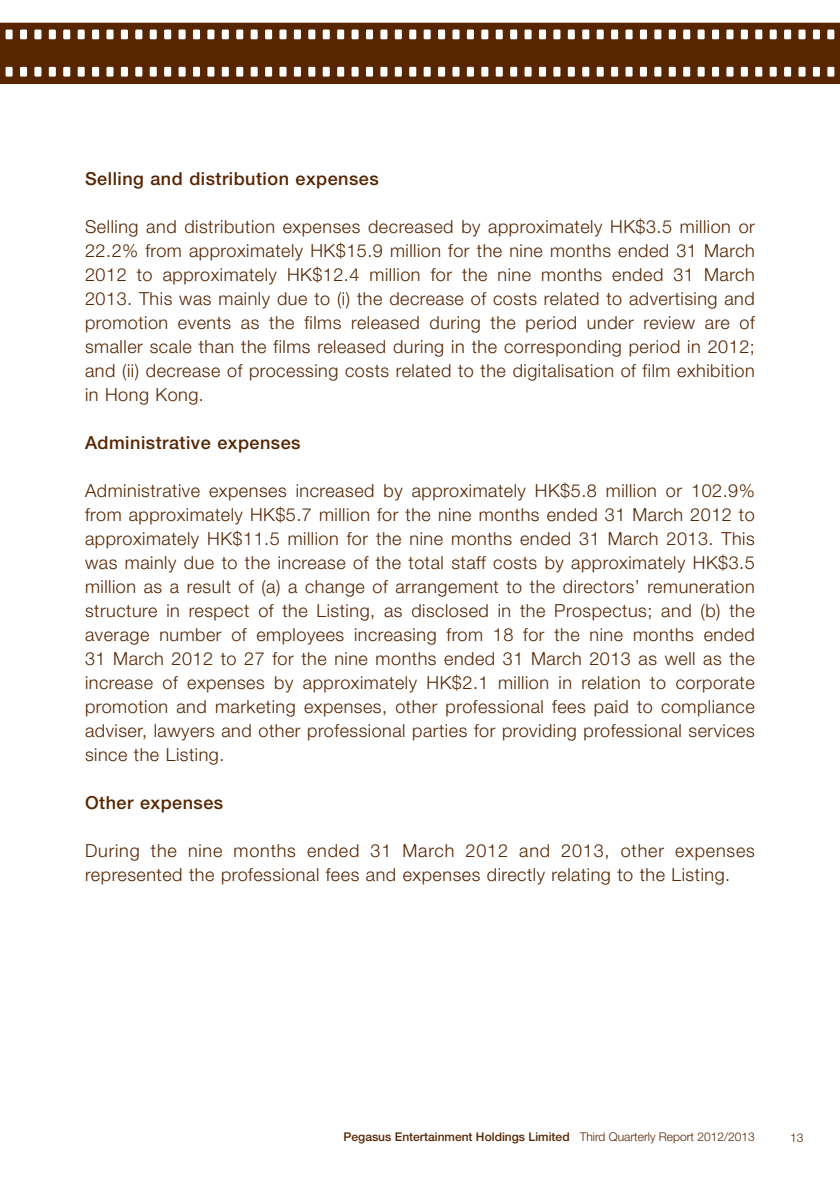
<style>
.page{position:relative;width:840px;height:1191px;background:#fff}
.page>*{position:absolute;margin:0;border:0;box-sizing:border-box;transform-origin:0 0}
.t1{font:300 18px/24px "Helvetica Neue LT Std";letter-spacing:.03em;color:#572500;text-align:justify}
.t2{font:500 18px "Helvetica Neue LT Std";letter-spacing:.03em;color:#572500}
.t3{font:500 12px "Helvetica Neue LT Std";color:#572500}
.t4{font:300 12px "Helvetica Neue LT Std";color:#572500}
.s1{font-weight:300}
</style>
<div class="page">
<div style="left:0;top:23px;width:839px;height:61px;background:#572500"></div>
<div style="left:6px;top:30px;width:7px;height:9px;background:#fff"></div>
<div style="left:20px;top:30px;width:7px;height:9px;background:#fff"></div>
<div style="left:34px;top:30px;width:7px;height:9px;background:#fff"></div>
<div style="left:49px;top:30px;width:7px;height:9px;background:#fff"></div>
<div style="left:63px;top:30px;width:7px;height:9px;background:#fff"></div>
<div style="left:567px;top:30px;width:7px;height:9px;background:#fff"></div>
<div style="left:553px;top:30px;width:7px;height:9px;background:#fff"></div>
<div style="left:538px;top:30px;width:7px;height:9px;background:#fff"></div>
<div style="left:524px;top:30px;width:7px;height:9px;background:#fff"></div>
<div style="left:510px;top:30px;width:7px;height:9px;background:#fff"></div>
<div style="left:481px;top:30px;width:7px;height:9px;background:#fff"></div>
<div style="left:466px;top:30px;width:7px;height:9px;background:#fff"></div>
<div style="left:452px;top:30px;width:7px;height:9px;background:#fff"></div>
<div style="left:438px;top:30px;width:7px;height:9px;background:#fff"></div>
<div style="left:423px;top:30px;width:7px;height:9px;background:#fff"></div>
<div style="left:409px;top:30px;width:7px;height:9px;background:#fff"></div>
<div style="left:394px;top:30px;width:7px;height:9px;background:#fff"></div>
<div style="left:380px;top:30px;width:7px;height:9px;background:#fff"></div>
<div style="left:366px;top:30px;width:7px;height:9px;background:#fff"></div>
<div style="left:337px;top:30px;width:7px;height:9px;background:#fff"></div>
<div style="left:322px;top:30px;width:7px;height:9px;background:#fff"></div>
<div style="left:308px;top:30px;width:7px;height:9px;background:#fff"></div>
<div style="left:294px;top:30px;width:7px;height:9px;background:#fff"></div>
<div style="left:279px;top:30px;width:7px;height:9px;background:#fff"></div>
<div style="left:265px;top:30px;width:7px;height:9px;background:#fff"></div>
<div style="left:250px;top:30px;width:7px;height:9px;background:#fff"></div>
<div style="left:236px;top:30px;width:7px;height:9px;background:#fff"></div>
<div style="left:222px;top:30px;width:7px;height:9px;background:#fff"></div>
<div style="left:207px;top:30px;width:7px;height:9px;background:#fff"></div>
<div style="left:193px;top:30px;width:7px;height:9px;background:#fff"></div>
<div style="left:178px;top:30px;width:7px;height:9px;background:#fff"></div>
<div style="left:164px;top:30px;width:7px;height:9px;background:#fff"></div>
<div style="left:150px;top:30px;width:7px;height:9px;background:#fff"></div>
<div style="left:135px;top:30px;width:7px;height:9px;background:#fff"></div>
<div style="left:121px;top:30px;width:7px;height:9px;background:#fff"></div>
<div style="left:106px;top:30px;width:7px;height:9px;background:#fff"></div>
<div style="left:92px;top:30px;width:7px;height:9px;background:#fff"></div>
<div style="left:78px;top:30px;width:7px;height:9px;background:#fff"></div>
<div style="left:351px;top:30px;width:7px;height:9px;background:#fff"></div>
<div style="left:495px;top:30px;width:7px;height:9px;background:#fff"></div>
<svg style="left:826px;top:30px;width:7px;height:9px"></svg>
<div style="left:812px;top:30px;width:7px;height:9px;background:#fff"></div>
<svg style="left:783px;top:30px;width:7px;height:9px"></svg>
<div style="left:769px;top:30px;width:7px;height:9px;background:#fff"></div>
<svg style="left:754px;top:30px;width:7px;height:9px"></svg>
<div style="left:740px;top:30px;width:7px;height:9px;background:#fff"></div>
<div style="left:726px;top:30px;width:7px;height:9px;background:#fff"></div>
<div style="left:711px;top:30px;width:7px;height:9px;background:#fff"></div>
<div style="left:697px;top:30px;width:7px;height:9px;background:#fff"></div>
<svg style="left:682px;top:30px;width:7px;height:9px"></svg>
<div style="left:668px;top:30px;width:7px;height:9px;background:#fff"></div>
<div style="left:639px;top:30px;width:7px;height:9px;background:#fff"></div>
<div style="left:625px;top:30px;width:7px;height:9px;background:#fff"></div>
<svg style="left:610px;top:30px;width:7px;height:9px"></svg>
<div style="left:596px;top:30px;width:7px;height:9px;background:#fff"></div>
<div style="left:582px;top:30px;width:7px;height:9px;background:#fff"></div>
<div style="left:654px;top:30px;width:7px;height:9px;background:#fff"></div>
<div style="left:798px;top:30px;width:7px;height:9px;background:#fff"></div>
<div style="left:6px;top:67px;width:7px;height:10px;background:#fff"></div>
<div style="left:20px;top:67px;width:7px;height:10px;background:#fff"></div>
<div style="left:34px;top:67px;width:7px;height:10px;background:#fff"></div>
<div style="left:49px;top:67px;width:7px;height:10px;background:#fff"></div>
<div style="left:63px;top:67px;width:7px;height:10px;background:#fff"></div>
<div style="left:567px;top:67px;width:7px;height:10px;background:#fff"></div>
<div style="left:553px;top:67px;width:7px;height:10px;background:#fff"></div>
<div style="left:538px;top:67px;width:7px;height:10px;background:#fff"></div>
<div style="left:524px;top:67px;width:7px;height:10px;background:#fff"></div>
<div style="left:510px;top:67px;width:7px;height:10px;background:#fff"></div>
<div style="left:481px;top:67px;width:7px;height:10px;background:#fff"></div>
<div style="left:466px;top:67px;width:7px;height:10px;background:#fff"></div>
<div style="left:452px;top:67px;width:7px;height:10px;background:#fff"></div>
<div style="left:438px;top:67px;width:7px;height:10px;background:#fff"></div>
<div style="left:423px;top:67px;width:7px;height:10px;background:#fff"></div>
<div style="left:409px;top:67px;width:7px;height:10px;background:#fff"></div>
<div style="left:394px;top:67px;width:7px;height:10px;background:#fff"></div>
<div style="left:380px;top:67px;width:7px;height:10px;background:#fff"></div>
<div style="left:366px;top:67px;width:7px;height:10px;background:#fff"></div>
<div style="left:337px;top:67px;width:7px;height:10px;background:#fff"></div>
<div style="left:322px;top:67px;width:7px;height:10px;background:#fff"></div>
<div style="left:308px;top:67px;width:7px;height:10px;background:#fff"></div>
<div style="left:294px;top:67px;width:7px;height:10px;background:#fff"></div>
<div style="left:279px;top:67px;width:7px;height:10px;background:#fff"></div>
<div style="left:265px;top:67px;width:7px;height:10px;background:#fff"></div>
<div style="left:250px;top:67px;width:7px;height:10px;background:#fff"></div>
<div style="left:236px;top:67px;width:7px;height:10px;background:#fff"></div>
<div style="left:222px;top:67px;width:7px;height:10px;background:#fff"></div>
<div style="left:207px;top:67px;width:7px;height:10px;background:#fff"></div>
<div style="left:193px;top:67px;width:7px;height:10px;background:#fff"></div>
<div style="left:178px;top:67px;width:7px;height:10px;background:#fff"></div>
<div style="left:164px;top:67px;width:7px;height:10px;background:#fff"></div>
<div style="left:150px;top:67px;width:7px;height:10px;background:#fff"></div>
<div style="left:135px;top:67px;width:7px;height:10px;background:#fff"></div>
<div style="left:121px;top:67px;width:7px;height:10px;background:#fff"></div>
<div style="left:106px;top:67px;width:7px;height:10px;background:#fff"></div>
<div style="left:92px;top:67px;width:7px;height:10px;background:#fff"></div>
<div style="left:78px;top:67px;width:7px;height:10px;background:#fff"></div>
<div style="left:351px;top:67px;width:7px;height:10px;background:#fff"></div>
<div style="left:495px;top:67px;width:7px;height:10px;background:#fff"></div>
<svg style="left:826px;top:67px;width:7px;height:10px"></svg>
<div style="left:812px;top:67px;width:7px;height:10px;background:#fff"></div>
<svg style="left:783px;top:67px;width:7px;height:10px"></svg>
<div style="left:769px;top:67px;width:7px;height:10px;background:#fff"></div>
<svg style="left:754px;top:67px;width:7px;height:10px"></svg>
<div style="left:740px;top:67px;width:7px;height:10px;background:#fff"></div>
<div style="left:726px;top:67px;width:7px;height:10px;background:#fff"></div>
<div style="left:711px;top:67px;width:7px;height:10px;background:#fff"></div>
<div style="left:697px;top:67px;width:7px;height:10px;background:#fff"></div>
<svg style="left:682px;top:67px;width:7px;height:10px"></svg>
<div style="left:668px;top:67px;width:7px;height:10px;background:#fff"></div>
<div style="left:639px;top:67px;width:7px;height:10px;background:#fff"></div>
<div style="left:625px;top:67px;width:7px;height:10px;background:#fff"></div>
<svg style="left:610px;top:67px;width:7px;height:10px"></svg>
<div style="left:596px;top:67px;width:7px;height:10px;background:#fff"></div>
<div style="left:582px;top:67px;width:7px;height:10px;background:#fff"></div>
<div style="left:654px;top:67px;width:7px;height:10px;background:#fff"></div>
<div style="left:798px;top:67px;width:7px;height:10px;background:#fff"></div>
<p class="t2" style="left:85px;top:168px;width:295px">Selling and distribution expenses</p>
<p class="t1" style="left:85px;top:214px;width:671px">Selling and distribution expenses decreased by approximately HK$3.5 million or 22.2% from approximately HK$15.9 million for the nine months ended 31 March 2012 to approximately HK$12.4 million for the nine months ended 31 March 2013. This was mainly due to (i) the decrease of costs related to advertising and promotion events as the films released during the period under review are of smaller scale than the films released during in the corresponding period in 2012; and (ii) decrease of processing costs related to the digitalisation of film exhibition in Hong Kong.</p>
<p class="t2" style="left:85px;top:432px;width:217px">Administrative expenses</p>
<p class="t1" style="left:85px;top:478px;width:671px">Administrative expenses increased by approximately HK$5.8 million or 102.9% from approximately HK$5.7 million for the nine months ended 31 March 2012 to approximately HK$11.5 million for the nine months ended 31 March 2013. This was mainly due to the increase of the total staff costs by approximately HK$3.5 million as a result of (a) a change of arrangement to the directors’ remuneration structure in respect of the Listing, as disclosed in the Prospectus; and (b) the average number of employees increasing from 18 for the nine months ended 31 March 2012 to 27 for the nine months ended 31 March 2013 as well as the increase of expenses by approximately HK$2.1 million in relation to corporate promotion and marketing expenses, other professional fees paid to compliance adviser, lawyers and other professional parties for providing professional services since the Listing.</p>
<p class="t2" style="left:85px;top:792px;width:140px">Other expenses</p>
<p class="t1" style="left:85px;top:838px;width:671px">During the nine months ended 31 March 2012 and 2013, other expenses represented the professional fees and expenses directly relating to the Listing.</p>
<p class="t3" style="left:343px;top:1130px;width:412px">Pegasus Entertainment Holdings Limited <span class="s1">Third Quarterly Report 2012/2013</span></p>
<p class="t4" style="left:789px;top:1130px;width:15px">13</p>
</div>
